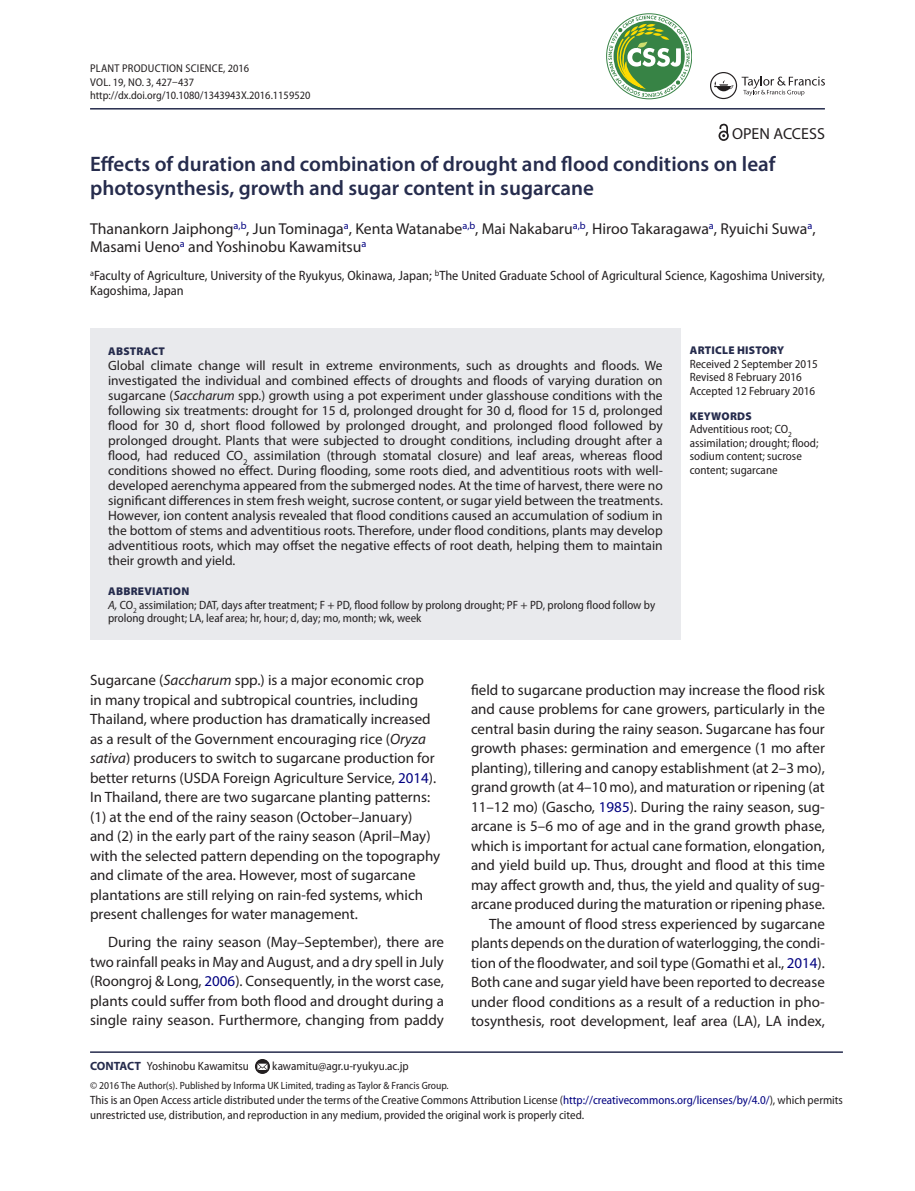
<style>
.page{position:relative;width:915px;height:1191px;background:#fff}
.page>*{position:absolute;margin:0;border:0;box-sizing:border-box;transform-origin:0 0}
.t1{font:600 21px/24px "Myriad Pro";color:#262c4d}
.t2{font:16.05px "Myriad Pro";color:#231f20}
.t3{font:15.75px/18px "Myriad Pro";color:#231f20}
.t4{font:15px/19.5px "Myriad Pro";color:#231f20}
.t5{font:13.5px/15px "Myriad Pro";color:#231f20;text-align:justify}
.t6{font:semi-condensed 13.5px/15px "Myriad Pro";color:#231f20}
.t7{font:semi-condensed 12px/13.5px "Myriad Pro";color:#231f20}
.t8{font:semi-condensed 11.25px/13.5px "Myriad Pro";color:#231f20}
.t9{font:900 11.25px "Myriad Pro";letter-spacing:.02em;color:#262c4d}
.t10{font:semi-condensed 10.5px "Myriad Pro";color:#231f20}
.s1{font-style:italic}
.s2{font-style:italic;font-stretch:normal}
.s3{color:#000080}
.s4{font-weight:700;font-stretch:normal;color:#262c4d}
</style>
<div class="page">
<hr style="left:90px;top:108px;width:734px;height:2px;background:#262c4d">
<div style="left:90px;top:328px;width:590px;height:312px;background:#e9eaed"></div>
<hr style="left:90px;top:1051px;width:752px;height:1px;background:#262c4d">
<svg style="left:255px;top:1059px;width:15px;height:15px"></svg>
<svg style="left:257px;top:1063px;width:10px;height:7px"></svg>
<svg style="left:710px;top:72px;width:114px;height:27px"></svg>
<svg style="left:608px;top:16px;width:81px;height:81px"></svg>
<svg style="left:718px;top:124px;width:10px;height:17px"></svg>
<p class="t8" style="left:90px;top:62px;width:222px">Plant Production Science, 2016<br>VOL. 19, NO. 3, 427–437 http://dx.doi.org/10.1080/1343943X.2016.1159520</p>
<p class="t2" style="left:731px;top:123px;width:94px">OPEN ACCESS</p>
<h1 class="t1" style="left:90px;top:151px;width:686px">Effects of duration and combination of drought and flood conditions on leaf photosynthesis, growth and sugar content in sugarcane</h1>
<p class="t3" style="left:90px;top:220px;width:726px">Thanankorn Jaiphong<sup>a,b</sup>, Jun Tominaga<sup>a</sup>, Kenta Watanabe<sup>a,b</sup>, Mai Nakabaru<sup>a,b</sup>, Hiroo Takaragawa<sup>a</sup>, Ryuichi Suwa<sup>a</sup>,<br>Masami Ueno<sup>a</sup> and Yoshinobu Kawamitsu<sup>a</sup></p>
<p class="t6" style="left:90px;top:268px;width:736px"><sup>a</sup>Faculty of Agriculture, University of the Ryukyus, Okinawa, Japan; <sup>b</sup>The United Graduate School of Agricultural Science, Kagoshima University,<br>Kagoshima, Japan</p>
<p class="t9" style="left:108px;top:345px;width:58px">ABSTRACT</p>
<p class="t5" style="left:108px;top:358px;width:556px">Global climate change will result in extreme environments, such as droughts and floods. We investigated the individual and combined effects of droughts and floods of varying duration on sugarcane (<span class="s1">Saccharum</span> spp.) growth using a pot experiment under glasshouse conditions with the following six treatments: drought for 15 d, prolonged drought for 30 d, flood for 15 d, prolonged flood for 30 d, short flood followed by prolonged drought, and prolonged flood followed by prolonged drought. Plants that were subjected to drought conditions, including drought after a flood, had reduced CO<sub>2</sub> assimilation (through stomatal closure) and leaf areas, whereas flood conditions showed no effect. During flooding, some roots died, and adventitious roots with well&shy;developed aerenchyma appeared from the submerged nodes. At the time of harvest, there were no significant differences in stem fresh weight, sucrose content, or sugar yield between the treatments.<br>However, ion content analysis revealed that flood conditions caused an accumulation of sodium in the bottom of stems and adventitious roots. Therefore, under flood conditions, plants may develop adventitious roots, which may offset the negative effects of root death, helping them to maintain their growth and yield.</p>
<p class="t9" style="left:108px;top:585px;width:83px">ABBREVIATION</p>
<p class="t7" style="left:108px;top:598px;width:548px"><span class="s2">A,</span> CO<sub>2</sub> assimilation; DAT, days after treatment; F + PD, flood follow by prolong drought; PF + PD, prolong flood follow by prolong drought; LA, leaf area; hr, hour; d, day; mo, month; wk, week</p>
<p class="t9" style="left:689px;top:344px;width:96px">ARTICLE HISTORY</p>
<p class="t7" style="left:689px;top:357px;width:129px">Received 2 September 2015<br>Revised 8 February 2016<br>Accepted 12 February 2016</p>
<p class="t9" style="left:689px;top:409px;width:63px">KEYWORDS</p>
<p class="t7" style="left:689px;top:423px;width:130px">Adventitious root; CO<sub>2 </sub>assimilation; drought; flood; sodium content; sucrose content; sugarcane</p>
<p class="t4" style="left:90px;top:670px;width:351px">Sugarcane (<span class="s1">Saccharum</span> spp.) is a major economic crop<br>in many tropical and subtropical countries, including Thailand, where production has dramatically increased as a result of the Government encouraging rice (<span class="s1">Oryza sativa</span>) producers to switch to sugarcane production for better returns (USDA Foreign Agriculture Service, <span class="s3">2014</span>).<br>In Thailand, there are two sugarcane planting patterns: (1) at the end of the rainy season (October–January)<br>and (2) in the early part of the rainy season (April–May) with the selected pattern depending on the topography and climate of the area. However, most of sugarcane plantations are still relying on rain-fed systems, which present challenges for water management.</p>
<p class="t4" style="left:90px;top:932px;width:355px;text-align:justify;text-indent:18px">During the rainy season (May–September), there are two rainfall peaks in May and August, and a dry spell in July (Roongroj &amp; Long, <span class="s3">2006</span>). Consequently, in the worst case, plants could suffer from both flood and drought during a single rainy season. Furthermore, changing from paddy</p>
<p class="t7" style="left:90px;top:1059px;width:160px"><span class="s4">CONTACT</span> Yoshinobu Kawamitsu</p>
<p class="t7" style="left:272px;top:1059px;width:138px">kawamitu@agr.u-ryukyu.ac.jp</p>
<p class="t4" style="left:471px;top:679px;width:355px;text-align:right">field to sugarcane production may increase the flood risk and cause problems for cane growers, particularly in the central basin during the rainy season. Sugarcane has four growth phases: germination and emergence (1 mo after planting), tillering and canopy establishment (at 2–3 mo), grand growth (at 4–10 mo), and maturation or ripening (at 11–12 mo) (Gascho, <span class="s3">1985</span>). During the rainy season, sug&shy;arcane is 5–6 mo of age and in the grand growth phase, which is important for actual cane formation, elongation, and yield build up. Thus, drought and flood at this time may affect growth and, thus, the yield and quality of sug&shy;arcane produced during the maturation or ripening phase.<br>The amount of flood stress experienced by sugarcane plants depends on the duration of waterlogging, the condi&shy;tion of the floodwater, and soil type (Gomathi et al., <span class="s3">2014</span>).<br>Both cane and sugar yield have been reported to decrease under flood conditions as a result of a reduction in pho&shy;tosynthesis, root development, leaf area (LA), LA index,</p>
<p class="t10" style="left:90px;top:1079px;width:360px">© 2016 The Author(s). Published by Informa UK Limited, trading as Taylor &amp; Francis Group.</p>
<p class="t7" style="left:90px;top:1092px;width:754px;line-height:15px">This is an Open Access article distributed under the terms of the Creative Commons Attribution License (<span class="s3">http://creativecommons.org/licenses/by/4.0/</span>), which permits unrestricted use, distribution, and reproduction in any medium, provided the original work is properly cited.</p>
</div>
